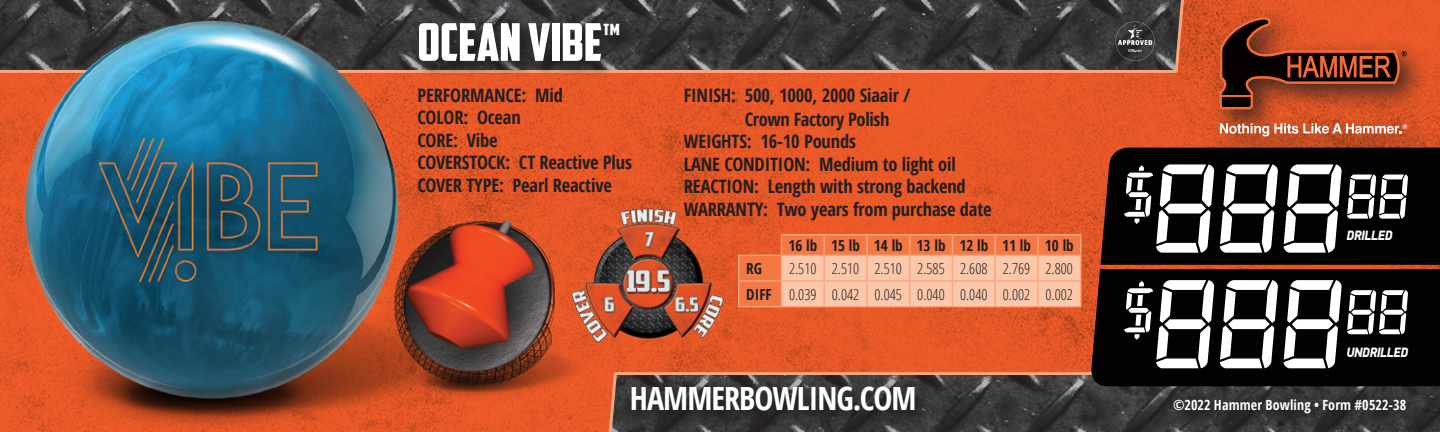
<style>
.page{position:relative;width:1440px;height:432px;background:#fff}
.page>*{position:absolute;margin:0;border:0;box-sizing:border-box;transform-origin:0 0}
.Outlined_Shoe_Name{font:52px "American Captain";color:#fff}
.t1{font:700 32px "Open Sans Condensed";letter-spacing:-.03em;color:#fff}
.Stats_info_2018{font:700 18.4px/24px "Open Sans Condensed";letter-spacing:-.01em;color:#231f20}
.Tech_Specs_-_2_-_PF{font:300 15.2px "Open Sans Condensed";color:#231f20}
.Tech_Specs_-_2_-_PF-2{font:700 15.2px "Open Sans Condensed";color:#231f20}
.t2{font:700 14px "Open Sans Condensed";letter-spacing:.015em;color:#fff}
.Address___Disclaimer{font:italic 900 13.6px "PF Din Display Pro";letter-spacing:-.03em;color:#fff;scale:.9 1}
</style>
<div class="page">
<img style="left:480px;top:0;width:960px;height:432px">
<svg style="left:480px;top:0;width:708px;height:74px;background:#463f3d"></svg>
<svg style="left:604px;top:371px;width:836px;height:61px;background:#4d423e"></svg>
<img style="left:0;top:0;width:480px;height:432px">
<img style="left:378px;top:209px;width:212px;height:192px">
<svg style="left:1170px;top:396px;width:252px;height:33px;background:#323031"></svg>
<div style="left:1209px;top:7px;width:225px;height:157px;background:#231f20;opacity:.8"></div>
<svg style="left:1220px;top:123px;width:187px;height:13px"></svg>
<svg style="left:1219px;top:16px;width:188px;height:93px;background:#913a1c"></svg>
<svg style="left:415px;top:20px;width:221px;height:57px;background:#463632"></svg>
<svg style="left:628px;top:384px;width:303px;height:42px;background:#312f30"></svg>
<img style="left:571px;top:207px;width:154px;height:135px">
<svg style="left:1115px;top:22px;width:40px;height:39px;background:#4a494a"></svg>
<hr style="left:781px;top:234px;width:43px;height:2px;background:#f8a67e">
<hr style="left:824px;top:234px;width:43px;height:2px;background:#f8a67e">
<hr style="left:867px;top:234px;width:43px;height:2px;background:#f8a67e">
<hr style="left:910px;top:234px;width:42px;height:2px;background:#f8a67e">
<hr style="left:952px;top:234px;width:43px;height:2px;background:#f8a67e">
<hr style="left:995px;top:234px;width:43px;height:2px;background:#f8a67e">
<hr style="left:1038px;top:234px;width:43px;height:2px;background:#f8a67e">
<svg style="left:738px;top:235px;width:343px;height:72px;background:#f8a882"></svg>
<hr style="left:781px;top:255px;width:43px;height:1px;background:#f8a67e">
<hr style="left:824px;top:255px;width:43px;height:1px;background:#f8a67e">
<hr style="left:867px;top:255px;width:43px;height:1px;background:#f8a67e">
<hr style="left:910px;top:255px;width:42px;height:1px;background:#f8a67e">
<hr style="left:952px;top:255px;width:43px;height:1px;background:#f8a67e">
<hr style="left:995px;top:255px;width:43px;height:1px;background:#f8a67e">
<hr style="left:1038px;top:255px;width:43px;height:1px;background:#f8a67e">
<svg style="left:1100px;top:148px;width:340px;height:117px;background:#0d0603"></svg>
<svg style="left:1090px;top:269px;width:350px;height:117px;background:#0a0603"></svg>
<svg style="left:1121px;top:164px;width:288px;height:89px;fill:#010201"></svg>
<svg style="left:1121px;top:280px;width:288px;height:88px;fill:#010201"></svg>
<p class="Outlined_Shoe_Name" style="left:417px;top:11px;width:204px">OCEAN VIBE<sup>™</sup></p>
<p class="Stats_info_2018" style="left:417px;top:82px;width:147px">PERFORMANCE: Mid</p>
<p class="Stats_info_2018" style="left:417px;top:105px;width:105px">COLOR: Ocean</p>
<p class="Stats_info_2018" style="left:417px;top:127px;width:82px">CORE: Vibe</p>
<p class="Stats_info_2018" style="left:417px;top:150px;width:216px">COVERSTOCK: CT Reactive Plus</p>
<p class="Stats_info_2018" style="left:417px;top:172px;width:196px">COVER TYPE: Pearl Reactive</p>
<p class="Stats_info_2018" style="left:745px;top:82px;width:167px;text-indent:-61px">FINISH: 500, 1000, 2000 Siaair /<br>Crown Factory Polish</p>
<p class="Stats_info_2018" style="left:684px;top:129px;width:174px">WEIGHTS: 16-10 Pounds</p>
<p class="Stats_info_2018" style="left:684px;top:151px;width:273px">LANE CONDITION: Medium to light oil</p>
<p class="Stats_info_2018" style="left:684px;top:174px;width:283px">REACTION: Length with strong backend</p>
<p class="Stats_info_2018" style="left:684px;top:196px;width:309px">WARRANTY: Two years from purchase date</p>
<p class="Tech_Specs_-_2_-_PF-2" style="left:788px;top:235px;width:31px">16 lb</p>
<p class="Tech_Specs_-_2_-_PF-2" style="left:831px;top:235px;width:31px">15 lb</p>
<p class="Tech_Specs_-_2_-_PF-2" style="left:874px;top:235px;width:31px">14 lb</p>
<p class="Tech_Specs_-_2_-_PF-2" style="left:917px;top:235px;width:31px">13 lb</p>
<p class="Tech_Specs_-_2_-_PF-2" style="left:959px;top:235px;width:31px">12 lb</p>
<p class="Tech_Specs_-_2_-_PF-2" style="left:1002px;top:235px;width:31px">11 lb</p>
<p class="Tech_Specs_-_2_-_PF-2" style="left:1045px;top:235px;width:31px">10 lb</p>
<p class="Tech_Specs_-_2_-_PF-2" style="left:746px;top:258px;width:17px">RG</p>
<p class="Tech_Specs_-_2_-_PF" style="left:789px;top:258px;width:29px">2.510</p>
<p class="Tech_Specs_-_2_-_PF" style="left:832px;top:258px;width:29px">2.510</p>
<p class="Tech_Specs_-_2_-_PF" style="left:875px;top:258px;width:29px">2.510</p>
<p class="Tech_Specs_-_2_-_PF" style="left:917px;top:258px;width:29px">2.585</p>
<p class="Tech_Specs_-_2_-_PF" style="left:960px;top:258px;width:29px">2.608</p>
<p class="Tech_Specs_-_2_-_PF" style="left:1003px;top:258px;width:29px">2.769</p>
<p class="Tech_Specs_-_2_-_PF" style="left:1046px;top:258px;width:29px">2.800</p>
<p class="Tech_Specs_-_2_-_PF-2" style="left:746px;top:283px;width:27px">DIFF</p>
<p class="Tech_Specs_-_2_-_PF" style="left:789px;top:284px;width:29px">0.039</p>
<p class="Tech_Specs_-_2_-_PF" style="left:832px;top:284px;width:29px">0.042</p>
<p class="Tech_Specs_-_2_-_PF" style="left:875px;top:284px;width:29px">0.045</p>
<p class="Tech_Specs_-_2_-_PF" style="left:917px;top:284px;width:29px">0.040</p>
<p class="Tech_Specs_-_2_-_PF" style="left:960px;top:284px;width:29px">0.040</p>
<p class="Tech_Specs_-_2_-_PF" style="left:1003px;top:284px;width:29px">0.002</p>
<p class="Tech_Specs_-_2_-_PF" style="left:1046px;top:284px;width:29px">0.002</p>
<p class="t1" style="left:630px;top:376px;width:288px">HAMMERBOWLING.COM</p>
<p class="Address___Disclaimer" style="left:1346px;top:227px;width:53px">DRILLED</p>
<p class="Address___Disclaimer" style="left:1346px;top:344px;width:70px">UNDRILLED</p>
<p class="t2" style="left:1173px;top:395px;width:235px">©2022 Hammer Bowling • Form #0522-38</p>
</div>
